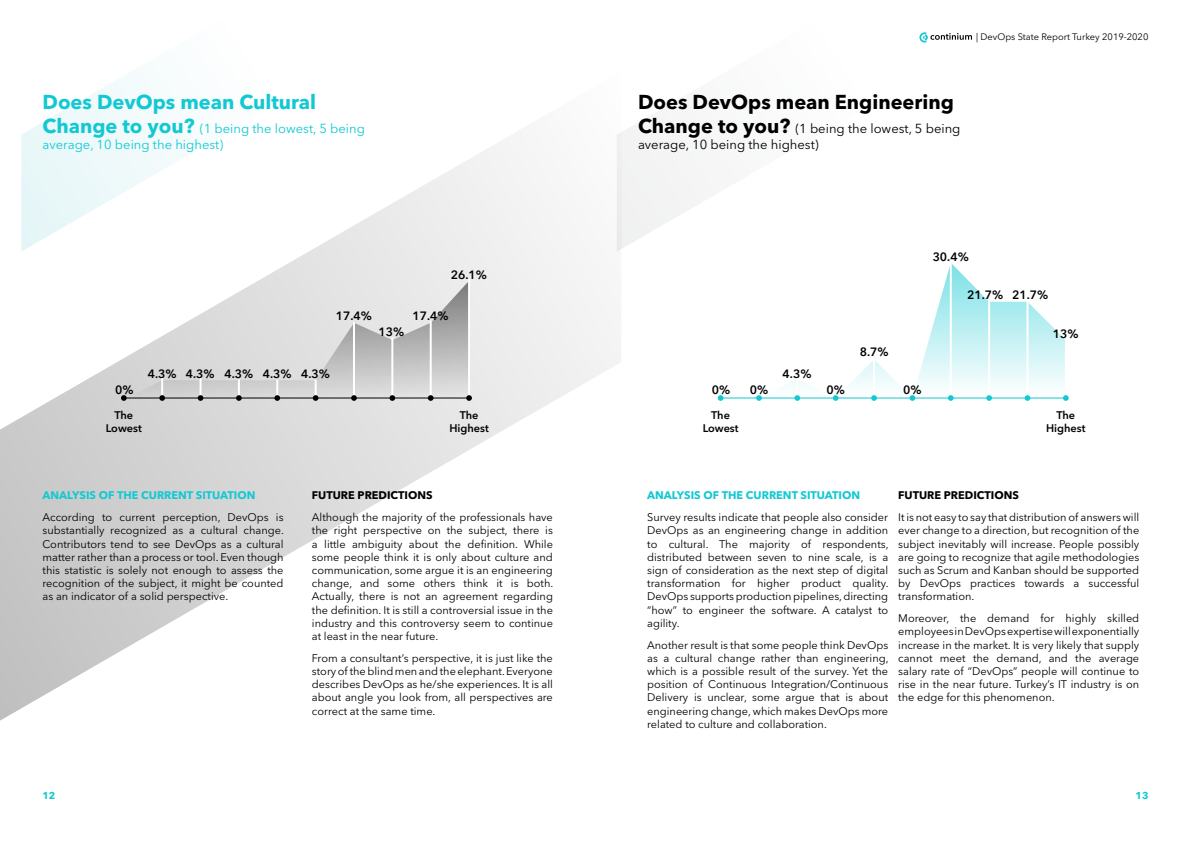
<style>
.page{position:relative;width:1191px;height:842px;background:#fff}
.page>*{position:absolute;margin:0;border:0;box-sizing:border-box;transform-origin:0 0}
.t1{font:700 20px "Avenir Next W1 G";color:#000}
.t2{font:700 20px "Avenir Next W1 G";color:#12c9d3}
.t3{font:13px/15.6px "Avenir Next W1 G";color:#12c9d3}
.t4{font:13px/15.6px "Avenir Next W1 G";color:#000}
.t5{font:600 12px "Avenir Next W1 G";color:#000}
.t6{font:11px/13.2px "Avenir Next W1 G";color:#000;text-align:justify}
.t7{font:700 11px "Avenir Next W1 G";color:#12c9d3}
.t8{font:600 11px/13.2px "Avenir Next W1 G";color:#000;text-align:center}
.t9{font:700 11px "Avenir Next W1 G";color:#000}
.t10{font:700 10px "Avenir Next W1 G";color:#12c9d3}
.t11{font:9.3px "Avenir Next W1 G";color:#000}
.s1{font-weight:700;font-size:20px}
</style>
<div class="page">
<svg style="left:0;top:138px;width:621px;height:583px"></svg>
<svg style="left:723px;top:263px;width:342px;height:135px"></svg>
<svg style="left:124px;top:281px;width:344px;height:119px;background:#d9d9d9"></svg>
<svg style="left:21px;top:72px;width:277px;height:180px"></svg>
<svg style="left:617px;top:118px;width:84px;height:134px;fill:#f4f4f4"></svg>
<hr style="left:873px;top:359px;width:2px;height:39px;background:#fff">
<hr style="left:949px;top:263px;width:2px;height:135px;background:#fff">
<hr style="left:353px;top:323px;width:2px;height:75px;background:#fff">
<hr style="left:988px;top:299px;width:2px;height:99px;background:#fff">
<hr style="left:391px;top:338px;width:2px;height:60px;background:#fff">
<hr style="left:1026px;top:302px;width:2px;height:96px;background:#fff">
<hr style="left:430px;top:322px;width:2px;height:76px;background:#fff">
<hr style="left:1064px;top:340px;width:2px;height:58px;background:#fff">
<hr style="left:468px;top:279px;width:2px;height:119px;background:#fff">
<svg style="left:718px;top:395px;width:5px;height:6px"></svg>
<svg style="left:121px;top:395px;width:6px;height:6px"></svg>
<svg style="left:756px;top:395px;width:6px;height:6px"></svg>
<svg style="left:159px;top:379px;width:6px;height:22px"></svg>
<svg style="left:794px;top:379px;width:6px;height:22px"></svg>
<svg style="left:198px;top:379px;width:5px;height:22px"></svg>
<svg style="left:833px;top:395px;width:5px;height:6px"></svg>
<svg style="left:236px;top:380px;width:6px;height:21px"></svg>
<svg style="left:871px;top:395px;width:6px;height:6px"></svg>
<svg style="left:274px;top:380px;width:6px;height:21px"></svg>
<svg style="left:909px;top:395px;width:6px;height:6px"></svg>
<svg style="left:313px;top:380px;width:5px;height:21px"></svg>
<svg style="left:948px;top:395px;width:5px;height:6px"></svg>
<svg style="left:351px;top:395px;width:6px;height:6px"></svg>
<svg style="left:986px;top:395px;width:6px;height:6px"></svg>
<svg style="left:389px;top:395px;width:6px;height:6px"></svg>
<svg style="left:1024px;top:395px;width:6px;height:6px"></svg>
<svg style="left:428px;top:395px;width:5px;height:6px"></svg>
<svg style="left:1063px;top:395px;width:5px;height:6px"></svg>
<svg style="left:466px;top:395px;width:6px;height:6px"></svg>
<hr style="left:720px;top:398px;width:346px;height:1px;background:#12c9d3">
<hr style="left:124px;top:398px;width:345px;height:1px;background:#000">
<svg style="left:919px;top:32px;width:53px;height:11px"></svg>
<p class="t11" style="left:976px;top:31px;width:174px">| DevOps State Report Turkey 2019-2020</p>
<h1 class="t2" style="left:43px;top:90px;width:275px">Does DevOps mean Cultural</h1>
<p class="t3" style="left:43px;top:121px;width:324px"><span class="s1">Change to you?</span> (1 being the lowest, 5 being average, 10 being the highest)</p>
<h1 class="t1" style="left:638px;top:90px;width:317px">Does DevOps mean Engineering</h1>
<p class="t4" style="left:638px;top:121px;width:324px"><span class="s1">Change to you?</span> (1 being the lowest, 5 being average, 10 being the highest)</p>
<p class="t5" style="left:932px;top:249px;width:38px">30.4%</p>
<p class="t5" style="left:451px;top:268px;width:38px">26.1%</p>
<p class="t5" style="left:967px;top:288px;width:38px">21.7%</p>
<p class="t5" style="left:1012px;top:288px;width:38px">21.7%</p>
<p class="t5" style="left:336px;top:308px;width:38px">17.4%</p>
<p class="t5" style="left:412px;top:308px;width:38px">17.4%</p>
<p class="t5" style="left:378px;top:324px;width:27px">13%</p>
<p class="t5" style="left:1052px;top:326px;width:27px">13%</p>
<p class="t5" style="left:860px;top:345px;width:30px">8.7%</p>
<p class="t5" style="left:148px;top:366px;width:184px">4.3% 4.3% 4.3% 4.3% 4.3%</p>
<p class="t5" style="left:782px;top:366px;width:30px">4.3%</p>
<p class="t5" style="left:115px;top:383px;width:20px">0%</p>
<p class="t5" style="left:712px;top:383px;width:20px">0%</p>
<p class="t5" style="left:750px;top:383px;width:20px">0%</p>
<p class="t5" style="left:826px;top:383px;width:20px">0%</p>
<p class="t5" style="left:903px;top:383px;width:20px">0%</p>
<p class="t8" style="left:106px;top:408px;width:37px">The<br>Lowest</p>
<p class="t8" style="left:449px;top:408px;width:41px">The<br>Highest</p>
<p class="t8" style="left:702px;top:408px;width:37px">The<br>Lowest</p>
<p class="t8" style="left:1046px;top:408px;width:41px">The<br>Highest</p>
<p class="t7" style="left:43px;top:489px;width:214px">ANALYSIS OF THE CURRENT SITUATION</p>
<p class="t6" style="left:43px;top:511px;width:243px">According to current perception, DevOps is substantially recognized as a cultural change.<br>Contributors tend to see DevOps as a cultural matter rather than a process or tool. Even though this statistic is solely not enough to assess the recognition of the subject, it might be counted as an indicator of a solid perspective.</p>
<p class="t9" style="left:312px;top:489px;width:122px">FUTURE PREDICTIONS</p>
<p class="t6" style="left:312px;top:511px;width:243px">Although the majority of the professionals have the right perspective on the subject, there is a little ambiguity about the definition. While some people think it is only about culture and communication, some argue it is an engineering change, and some others think it is both.<br>Actually, there is not an agreement regarding the definition. It is still a controversial issue in the industry and this controversy seem to continue at least in the near future.</p>
<p class="t6" style="left:312px;top:651px;width:242px">From a consultant’s perspective, it is just like the story of the blind men and the elephant. Everyone describes DevOps as he/she experiences. It is all about angle you look from, all perspectives are correct at the same time.</p>
<p class="t7" style="left:647px;top:489px;width:214px">ANALYSIS OF THE CURRENT SITUATION</p>
<p class="t6" style="left:647px;top:511px;width:243px">Survey results indicate that people also consider DevOps as an engineering change in addition to cultural. The majority of respondents, distributed between seven to nine scale, is a sign of consideration as the next step of digital transformation for higher product quality.<br>DevOps supports production pipelines, directing “how” to engineer the software. A catalyst to agility.</p>
<p class="t6" style="left:647px;top:638px;width:243px">Another result is that some people think DevOps as a cultural change rather than engineering, which is a possible result of the survey. Yet the position of Continuous Integration/Continuous Delivery is unclear, some argue that is about engineering change, which makes DevOps more related to culture and collaboration.</p>
<p class="t9" style="left:898px;top:489px;width:122px">FUTURE PREDICTIONS</p>
<p class="t6" style="left:898px;top:511px;width:242px">It is not easy to say that distribution of answers will ever change to a direction, but recognition of the subject inevitably will increase. People possibly are going to recognize that agile methodologies such as Scrum and Kanban should be supported by DevOps practices towards a successful transformation.</p>
<p class="t6" style="left:898px;top:612px;width:242px">Moreover, the demand for highly skilled employees in DevOps expertise will exponentially increase in the market. It is very likely that supply cannot meet the demand, and the average salary rate of “DevOps” people will continue to rise in the near future. Turkey’s IT industry is on the edge for this phenomenon.</p>
<p class="t10" style="left:43px;top:790px;width:14px">12</p>
<p class="t10" style="left:1135px;top:790px;width:14px">13</p>
</div>
